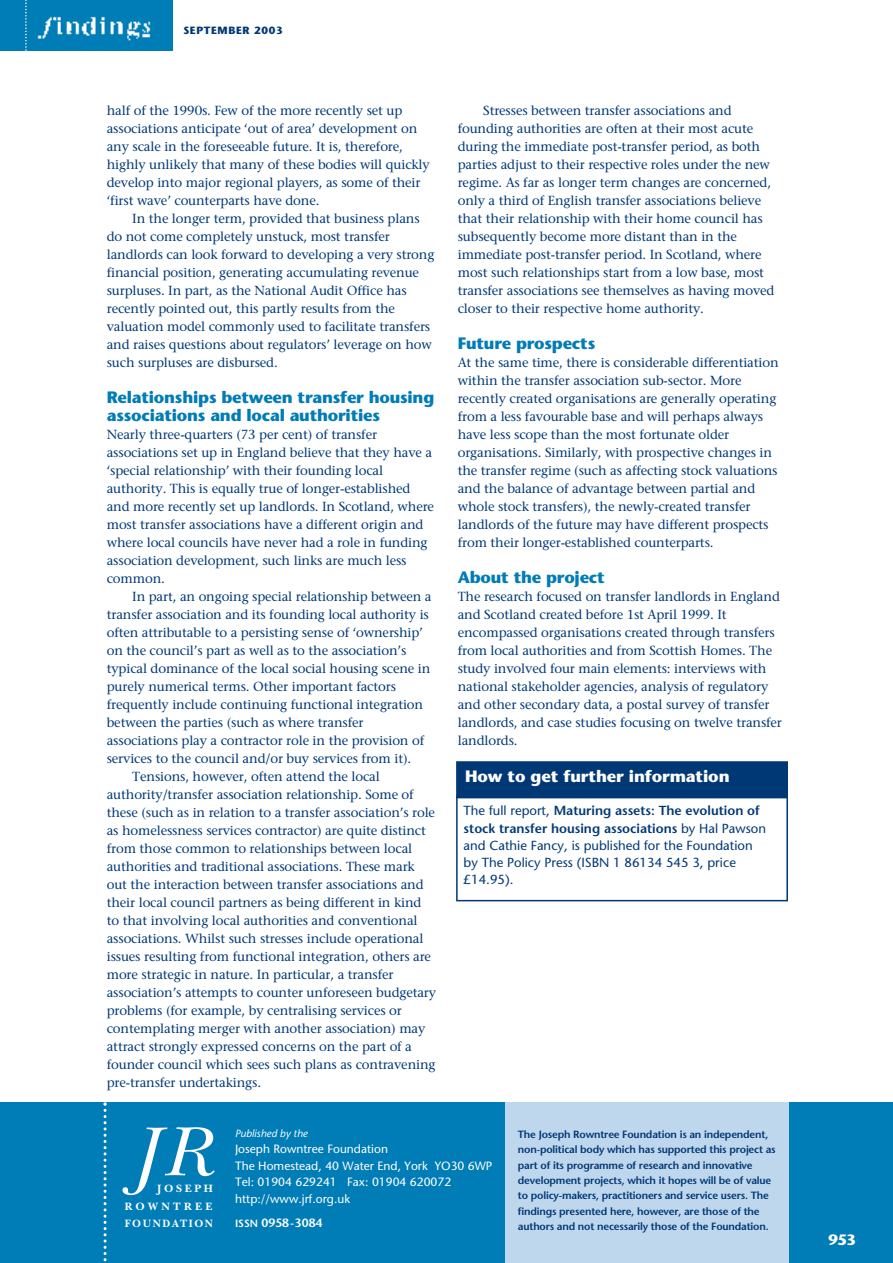
<style>
.page{position:relative;width:893px;height:1263px;background:#fff}
.page>*{position:absolute;margin:0;border:0;box-sizing:border-box;transform-origin:0 0}
.t1{font:700 16.5px/18px "Stone Sans";letter-spacing:-.015em;color:#007cb6}
.t2{font:700 16.5px "Stone Sans";letter-spacing:-.005em;color:#fff}
.t3{font:700 15px "Stone Sans";color:#fff}
.t4{font:13.2px/18px "Stone Serif";letter-spacing:-.01em;color:#003876}
.t5{font:13.2px/17.2px "Stone Sans";color:#003876}
.t6{font:12px/16.5px "Stone Sans";color:#fff}
.t7{font:600 12px "Stone Sans";color:#fff}
.t8{font:700 11.1px/17.5px "New Baskerville";letter-spacing:.24em;color:#fff;text-align:justify}
.t9{font:600 10.5px/15.5px "Stone Sans";letter-spacing:-.015em;color:#003876}
.t10{font:italic 10.5px "Stone Sans";color:#fff}
.t11{font:700 10.5px "Stone Sans";letter-spacing:.065em;color:#003876}
.s1{font-weight:600}
.s2{font-size:10.5px}
</style>
<div class="page">
<div style="left:0;top:1102px;width:892px;height:161px;background:#007cb6"></div>
<svg style="left:122px;top:1127px;width:93px;height:68px"></svg>
<div style="left:506px;top:1102px;width:283px;height:161px;background:#bfd7ec"></div>
<svg style="left:104px;top:1102px;width:2px;height:161px"></svg>
<div style="left:0;top:0;width:173px;height:50px;background:#007cb6"></div>
<img style="left:37px;top:16px;width:114px;height:25px">
<svg style="left:25px;top:0;width:2px;height:51px"></svg>
<div style="left:456px;top:795px;width:332px;height:106px;border:2px solid #003876"></div>
<div style="left:457px;top:762px;width:330px;height:36px;background:#003876"></div>
<div style="left:456px;top:761px;width:332px;height:37px;border:2px solid #003876"></div>
<p class="t11" style="left:183px;top:27px;width:101px">SEPTEMBER 2003</p>
<p class="t4" style="left:107px;top:102px;width:324px">half of the 1990s. Few of the more recently set up associations anticipate ‘out of area’ development on any scale in the foreseeable future. It is, therefore, highly unlikely that many of these bodies will quickly develop into major regional players, as some of their ‘first wave’ counterparts have done.</p>
<p class="t4" style="left:107px;top:210px;width:329px;text-indent:26px">In the longer term, provided that business plans do not come completely unstuck, most transfer landlords can look forward to developing a very strong financial position, generating accumulating revenue surpluses. In part, as the National Audit Office has recently pointed out, this partly results from the valuation model commonly used to facilitate transfers and raises questions about regulators’ leverage on how such surpluses are disbursed.</p>
<p class="t1" style="left:107px;top:390px;width:329px">Relationships between transfer housing associations and local authorities</p>
<p class="t4" style="left:107px;top:426px;width:329px">Nearly three-quarters (73 per cent) of transfer associations set up in England believe that they have a ‘special relationship’ with their founding local authority. This is equally true of longer-established and more recently set up landlords. In Scotland, where most transfer associations have a different origin and where local councils have never had a role in funding association development, such links are much less common.</p>
<p class="t4" style="left:132px;top:588px;width:301px">In part, an ongoing special relationship between a</p>
<p class="t4" style="left:107px;top:606px;width:324px">transfer association and its founding local authority is</p>
<p class="t4" style="left:107px;top:624px;width:318px">often attributable to a persisting sense of ‘ownership’</p>
<p class="t4" style="left:107px;top:642px;width:301px">on the council’s part as well as to the association’s</p>
<p class="t4" style="left:107px;top:660px;width:325px">typical dominance of the local social housing scene in</p>
<p class="t4" style="left:107px;top:678px;width:291px">purely numerical terms. Other important factors</p>
<p class="t4" style="left:107px;top:696px;width:318px">frequently include continuing functional integration</p>
<p class="t4" style="left:107px;top:714px;width:258px">between the parties (such as where transfer</p>
<p class="t4" style="left:107px;top:732px;width:319px">associations play a contractor role in the provision of</p>
<p class="t4" style="left:107px;top:750px;width:306px">services to the council and/or buy services from it).</p>
<p class="t4" style="left:132px;top:768px;width:249px">Tensions, however, often attend the local</p>
<p class="t4" style="left:107px;top:786px;width:308px">authority/transfer association relationship. Some of</p>
<p class="t4" style="left:107px;top:804px;width:330px">these (such as in relation to a transfer association’s role</p>
<p class="t4" style="left:107px;top:822px;width:321px">as homelessness services contractor) are quite distinct</p>
<p class="t4" style="left:107px;top:840px;width:307px">from those common to relationships between local</p>
<p class="t4" style="left:107px;top:858px;width:309px">authorities and traditional associations. These mark</p>
<p class="t4" style="left:107px;top:876px;width:318px">out the interaction between transfer associations and</p>
<p class="t4" style="left:107px;top:894px;width:316px">their local council partners as being different in kind</p>
<p class="t4" style="left:107px;top:912px;width:312px">to that involving local authorities and conventional</p>
<p class="t4" style="left:107px;top:930px;width:318px">associations. Whilst such stresses include operational</p>
<p class="t4" style="left:107px;top:948px;width:326px">issues resulting from functional integration, others are</p>
<p class="t4" style="left:107px;top:966px;width:288px">more strategic in nature. In particular, a transfer</p>
<p class="t4" style="left:107px;top:984px;width:331px">association’s attempts to counter unforeseen budgetary</p>
<p class="t4" style="left:107px;top:1002px;width:296px">problems (for example, by centralising services or</p>
<p class="t4" style="left:107px;top:1020px;width:320px">contemplating merger with another association) may</p>
<p class="t4" style="left:107px;top:1038px;width:307px">attract strongly expressed concerns on the part of a</p>
<p class="t4" style="left:107px;top:1056px;width:330px">founder council which sees such plans as contravening</p>
<p class="t4" style="left:107px;top:1074px;width:156px">pre-transfer undertakings.</p>
<p class="t4" style="left:457px;top:102px;width:318px;text-indent:26px">Stresses between transfer associations and founding authorities are often at their most acute during the immediate post-transfer period, as both parties adjust to their respective roles under the new regime. As far as longer term changes are concerned, only a third of English transfer associations believe that their relationship with their home council has subsequently become more distant than in the immediate post-transfer period. In Scotland, where most such relationships start from a low base, most transfer associations see themselves as having moved closer to their respective home authority.</p>
<p class="t1" style="left:458px;top:336px;width:139px">Future prospects</p>
<p class="t4" style="left:458px;top:354px;width:322px">At the same time, there is considerable differentiation within the transfer association sub-sector. More recently created organisations are generally operating from a less favourable base and will perhaps always have less scope than the most fortunate older organisations. Similarly, with prospective changes in the transfer regime (such as affecting stock valuations and the balance of advantage between partial and whole stock transfers), the newly-created transfer landlords of the future may have different prospects from their longer-established counterparts.</p>
<p class="t1" style="left:458px;top:570px;width:149px">About the project</p>
<p class="t4" style="left:458px;top:588px;width:326px">The research focused on transfer landlords in England and Scotland created before 1st April 1999. It encompassed organisations created through transfers from local authorities and from Scottish Homes. The study involved four main elements: interviews with national stakeholder agencies, analysis of regulatory and other secondary data, a postal survey of transfer landlords, and case studies focusing on twelve transfer landlords.</p>
<p class="t2" style="left:465px;top:770px;width:266px">How to get further information</p>
<p class="t5" style="left:463px;top:804px;width:304px">The full report, <span class="s1">Maturing assets: The evolution of stock transfer housing associations</span> by Hal Pawson and Cathie Fancy, is published for the Foundation by The Policy Press (ISBN 1 86134 545 3, price £14.95).</p>
<p class="t8" style="left:125px;top:1181px;width:90px;text-indent:32px">JOSEPH ROWNTREE FOUNDATION</p>
<p class="t10" style="left:235px;top:1129px;width:74px">Published by the</p>
<p class="t6" style="left:235px;top:1142px;width:259px">Joseph Rowntree Foundation<br>The Homestead, 40 Water End, York YO30 6WP<br>Tel: 01904 629241 Fax: 01904 620072 http://www.jrf.org.uk</p>
<p class="t7" style="left:235px;top:1218px;width:89px"><span class="s2">ISSN</span> 0958-3084</p>
<p class="t9" style="left:518px;top:1127px;width:259px">The Joseph Rowntree Foundation is an independent, non-political body which has supported this project as part of its programme of research and innovative development projects, which it hopes will be of value to policy-makers, practitioners and service users. The findings presented here, however, are those of the authors and not necessarily those of the Foundation.</p>
<p class="t3" style="left:828px;top:1234px;width:29px">953</p>
</div>
